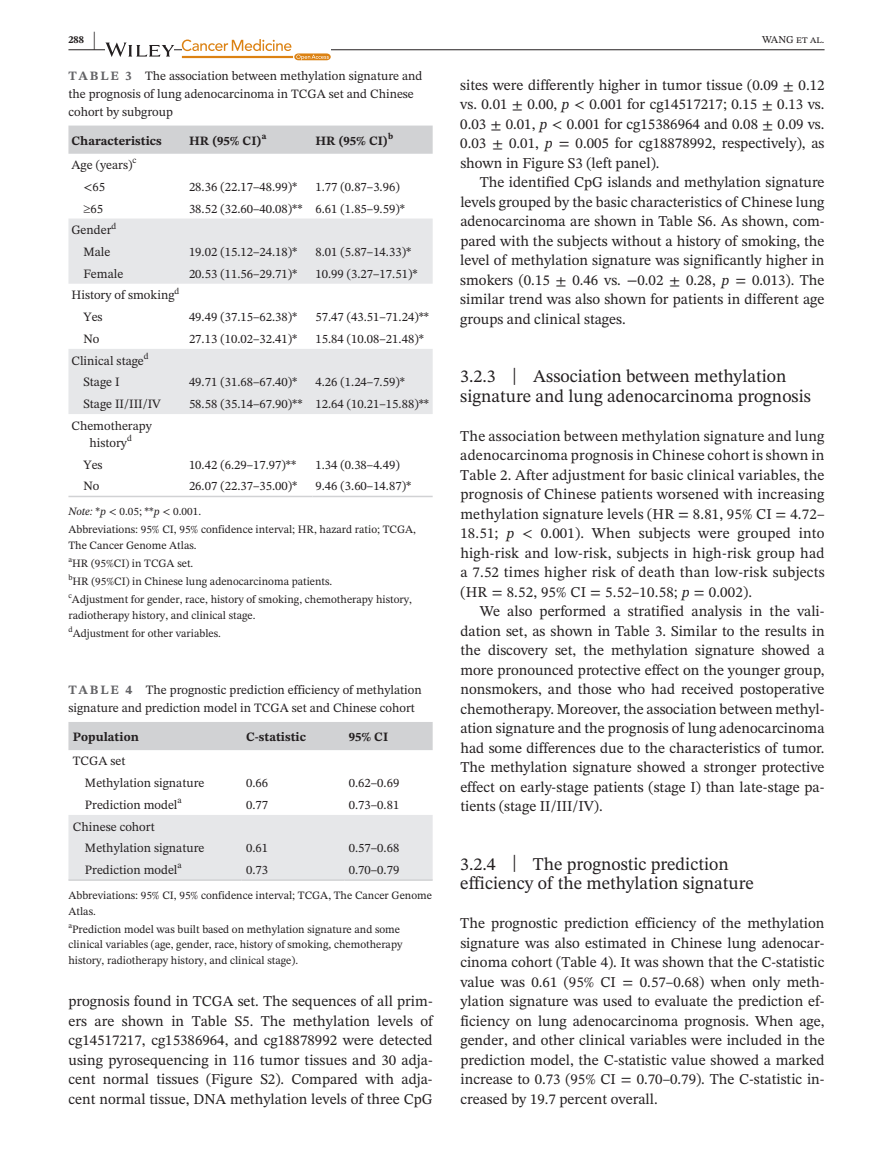
<style>
.page{position:relative;width:893px;height:1174px;background:#fff}
.page>*{position:absolute;margin:0;border:0;box-sizing:border-box;transform-origin:0 0}
.t1{font:18px/19.5px "STIX Two Text";color:#231f20}
.t2{font:15px/19.5px "STIX Two Text";color:#231f20;text-align:justify}
.t3{font:12.75px/21.8px "STIX Two Text";color:#231f20}
.t4{font:700 12.75px "STIX Two Text";color:#231f20}
.t5{font:11.25px/15.8px "STIX Two Text";color:#231f20}
.t6{font:10.5px "STIX Two Text";color:#231f20}
.t7{font:700 10.5px "STIX Two Text";color:#231f20}
.t8{font:8.85px "STIX Two Text";color:#231f20}
.t9{font:7.8px "STIX Two Text";color:#231f20}
.s1{font-size:21px}
.s2{font-weight:700;color:#636366}
.s3{font-style:italic}
.s4{font-size:23.7px}
</style>
<div class="page">
<hr style="left:68px;top:49px;width:756px;height:1px;background:#231f20">
<svg style="left:105px;top:43px;width:69px;height:14px"></svg>
<svg style="left:182px;top:39px;width:149px;height:21px"></svg>
<div style="left:68px;top:126px;width:365px;height:28px;background:#d1d2d4"></div>
<svg style="left:68px;top:218px;width:365px;height:196px;fill:#e6e7e9"></svg>
<hr style="left:68px;top:496px;width:118px;height:1px;background:#d1d2d4">
<hr style="left:186px;top:496px;width:126px;height:1px;background:#d1d2d4">
<hr style="left:312px;top:496px;width:121px;height:1px;background:#d1d2d4">
<div style="left:68px;top:722px;width:365px;height:28px;background:#d1d2d4"></div>
<div style="left:68px;top:815px;width:365px;height:64px;background:#e6e7e9"></div>
<hr style="left:68px;top:879px;width:174px;height:2px;background:#d1d2d4">
<hr style="left:242px;top:879px;width:102px;height:2px;background:#d1d2d4">
<hr style="left:344px;top:879px;width:89px;height:2px;background:#d1d2d4">
<p class="t7" style="left:68px;top:32px;width:29px">288 <span class="s1">|</span></p>
<p class="t6" style="left:762px;top:32px;width:64px">WANG et al.</p>
<p class="t3" style="left:68px;top:66px;width:356px;line-height:18px"><span class="s2">TABLE 3</span> The association between methylation signature and the prognosis of lung adenocarcinoma in TCGA set and Chinese cohort by subgroup</p>
<p class="t4" style="left:71px;top:131px;width:92px">Characteristics</p>
<p class="t4" style="left:189px;top:131px;width:79px">HR (95% CI)<sup>a</sup></p>
<p class="t4" style="left:315px;top:131px;width:79px">HR (95% CI)<sup>b</sup></p>
<p class="t3" style="left:71px;top:154px;width:63px">Age (years)</p>
<p class="t8" style="left:133px;top:154px;width:5px">c</p>
<p class="t3" style="left:83px;top:176px;width:23px">&lt;65</p>
<p class="t3" style="left:189px;top:176px;width:110px">28.36 (22.17–48.99)*</p>
<p class="t3" style="left:315px;top:176px;width:86px">1.77 (0.87–3.96)</p>
<p class="t3" style="left:83px;top:197px;width:21px">≥65</p>
<p class="t3" style="left:189px;top:197px;width:217px">38.52 (32.60–40.08)** 6.61 (1.85–9.59)*</p>
<p class="t3" style="left:71px;top:219px;width:46px;text-align:center">Gender<sup>d<br></sup>Male</p>
<p class="t3" style="left:189px;top:241px;width:110px">19.02 (15.12–24.18)*</p>
<p class="t3" style="left:315px;top:241px;width:97px">8.01 (5.87–14.33)*</p>
<p class="t3" style="left:83px;top:262px;width:41px">Female</p>
<p class="t3" style="left:189px;top:262px;width:110px">20.53 (11.56–29.71)*</p>
<p class="t3" style="left:315px;top:262px;width:104px">10.99 (3.27–17.51)*</p>
<p class="t3" style="left:83px;top:284px;width:97px;text-indent:-12px">History of smoking<sup>d<br></sup>Yes</p>
<p class="t3" style="left:189px;top:306px;width:110px">49.49 (37.15–62.38)*</p>
<p class="t3" style="left:315px;top:306px;width:115px">57.47 (43.51–71.24)**</p>
<p class="t3" style="left:83px;top:328px;width:18px">No</p>
<p class="t3" style="left:189px;top:328px;width:110px">27.13 (10.02–32.41)*</p>
<p class="t3" style="left:315px;top:328px;width:110px">15.84 (10.08–21.48)*</p>
<p class="t3" style="left:83px;top:349px;width:67px;text-indent:-12px">Clinical stage<sup>d<br></sup>Stage I</p>
<p class="t3" style="left:189px;top:371px;width:110px">49.71 (31.68–67.40)*</p>
<p class="t3" style="left:315px;top:371px;width:91px">4.26 (1.24–7.59)*</p>
<p class="t3" style="left:83px;top:393px;width:79px">Stage II/III/IV</p>
<p class="t3" style="left:189px;top:393px;width:242px">58.58 (35.14–67.90)** 12.64 (10.21–15.88)**</p>
<p class="t3" style="left:71px;top:417px;width:82px;line-height:17.2px;text-align:center">Chemotherapy history<sup>d</sup></p>
<p class="t3" style="left:83px;top:453px;width:21px">Yes</p>
<p class="t3" style="left:189px;top:453px;width:109px">10.42 (6.29–17.97)**</p>
<p class="t3" style="left:315px;top:453px;width:86px">1.34 (0.38–4.49)</p>
<p class="t3" style="left:83px;top:475px;width:18px">No</p>
<p class="t3" style="left:189px;top:475px;width:110px">26.07 (22.37–35.00)*</p>
<p class="t3" style="left:315px;top:475px;width:97px">9.46 (3.60–14.87)*</p>
<p class="t5" style="left:68px;top:502px;width:349px;line-height:18px"><span class="s3">Note:</span> *<span class="s3">p</span> &lt; 0.05; **<span class="s3">p</span> &lt; 0.001.<br>Abbreviations: 95% CI, 95% confidence interval; HR, hazard ratio; TCGA,</p>
<p class="t5" style="left:68px;top:537px;width:130px">The Cancer Genome Atlas.</p>
<p class="t9" style="left:68px;top:554px;width:5px">a</p>
<p class="t5" style="left:72px;top:555px;width:123px">HR (95%CI) in TCGA set.</p>
<p class="t9" style="left:68px;top:572px;width:6px">b</p>
<p class="t5" style="left:73px;top:573px;width:261px">HR (95%CI) in Chinese lung adenocarcinoma patients.</p>
<p class="t9" style="left:68px;top:590px;width:5px">c</p>
<p class="t5" style="left:68px;top:591px;width:345px;text-indent:4px">Adjustment for gender, race, history of smoking, chemotherapy history, radiotherapy history, and clinical stage.</p>
<p class="t9" style="left:68px;top:623px;width:6px">d</p>
<p class="t5" style="left:73px;top:625px;width:150px">Adjustment for other variables.</p>
<p class="t3" style="left:68px;top:681px;width:355px;line-height:18px"><span class="s2">TABLE 4</span> The prognostic prediction efficiency of methylation signature and prediction model in TCGA set and Chinese cohort</p>
<p class="t4" style="left:73px;top:727px;width:67px">Population</p>
<p class="t4" style="left:246px;top:727px;width:62px">C-statistic</p>
<p class="t4" style="left:349px;top:727px;width:41px">95% CI</p>
<p class="t3" style="left:85px;top:750px;width:121px;text-indent:-12px">TCGA set<br>Methylation signature</p>
<p class="t3" style="left:246px;top:772px;width:24px">0.66</p>
<p class="t3" style="left:349px;top:772px;width:52px">0.62–0.69</p>
<p class="t3" style="left:85px;top:793px;width:98px">Prediction model<sup>a</sup></p>
<p class="t3" style="left:246px;top:793px;width:24px">0.77</p>
<p class="t3" style="left:349px;top:793px;width:52px">0.73–0.81</p>
<p class="t3" style="left:85px;top:815px;width:121px;text-indent:-12px">Chinese cohort<br>Methylation signature</p>
<p class="t3" style="left:246px;top:837px;width:24px">0.61</p>
<p class="t3" style="left:349px;top:837px;width:52px">0.57–0.68</p>
<p class="t3" style="left:85px;top:859px;width:98px">Prediction model<sup>a</sup></p>
<p class="t3" style="left:246px;top:859px;width:24px">0.73</p>
<p class="t3" style="left:349px;top:859px;width:52px">0.70–0.79</p>
<p class="t5" style="left:68px;top:887px;width:365px">Abbreviations: 95% CI, 95% confidence interval; TCGA, The Cancer Genome<br>Atlas.</p>
<p class="t9" style="left:68px;top:919px;width:5px">a</p>
<p class="t5" style="left:68px;top:921px;width:336px;text-indent:4px">Prediction model was built based on methylation signature and some clinical variables (age, gender, race, history of smoking, chemotherapy history, radiotherapy history, and clinical stage).</p>
<p class="t2" style="left:68px;top:991px;width:366px">prognosis found in TCGA set. The sequences of all prim&shy;ers are shown in Table S5. The methylation levels of cg14517217, cg15386964, and cg18878992 were detected using pyrosequencing in 116 tumor tissues and 30 adja&shy;cent normal tissues (Figure S2). Compared with adja&shy;cent normal tissue, DNA methylation levels of three CpG</p>
<p class="t2" style="left:460px;top:75px;width:366px">sites were differently higher in tumor tissue (0.09 ± 0.12 vs. 0.01 ± 0.00, <span class="s3">p</span> &lt; 0.001 for cg14517217; 0.15 ± 0.13 vs.<br>0.03 ± 0.01, <span class="s3">p</span> &lt; 0.001 for cg15386964 and 0.08 ± 0.09 vs.<br>0.03 ± 0.01, <span class="s3">p</span> = 0.005 for cg18878992, respectively), as shown in Figure S3 (left panel).</p>
<p class="t2" style="left:460px;top:172px;width:366px;text-indent:20px">The identified CpG islands and methylation signature levels grouped by the basic characteristics of Chinese lung adenocarcinoma are shown in Table S6. As shown, com&shy;pared with the subjects without a history of smoking, the level of methylation signature was significantly higher in smokers (0.15 ± 0.46 vs. −0.02 ± 0.28, <span class="s3">p</span> = 0.013). The similar trend was also shown for patients in different age groups and clinical stages.</p>
<p class="t1" style="left:460px;top:366px;width:352px">3.2.3 <span class="s4">|</span> Association between methylation signature and lung adenocarcinoma prognosis</p>
<p class="t2" style="left:460px;top:426px;width:366px">The association between methylation signature and lung adenocarcinoma prognosis in Chinese cohort is shown in Table 2. After adjustment for basic clinical variables, the prognosis of Chinese patients worsened with increasing methylation signature levels (HR = 8.81, 95% CI = 4.72– 18.51; <span class="s3">p</span> &lt; 0.001). When subjects were grouped into high-risk and low-risk, subjects in high-risk group had a 7.52 times higher risk of death than low-risk subjects (HR = 8.52, 95% CI = 5.52–10.58; <span class="s3">p</span> = 0.002).</p>
<p class="t2" style="left:460px;top:601px;width:366px;text-indent:20px">We also performed a stratified analysis in the vali&shy;dation set, as shown in Table 3. Similar to the results in the discovery set, the methylation signature showed a more pronounced protective effect on the younger group, nonsmokers, and those who had received postoperative chemotherapy. Moreover, the association between methyl&shy;ation signature and the prognosis of lung adenocarcinoma had some differences due to the characteristics of tumor.<br>The methylation signature showed a stronger protective effect on early-stage patients (stage I) than late-stage pa&shy;tients (stage II/III/IV).</p>
<p class="t1" style="left:460px;top:854px;width:295px">3.2.4 <span class="s4">|</span> The prognostic prediction efficiency of the methylation signature</p>
<p class="t2" style="left:460px;top:913px;width:366px">The prognostic prediction efficiency of the methylation signature was also estimated in Chinese lung adenocar&shy;cinoma cohort (Table 4). It was shown that the C-statistic value was 0.61 (95% CI = 0.57–0.68) when only meth&shy;ylation signature was used to evaluate the prediction ef&shy;ficiency on lung adenocarcinoma prognosis. When age, gender, and other clinical variables were included in the prediction model, the C-statistic value showed a marked increase to 0.73 (95% CI = 0.70–0.79). The C-statistic in&shy;creased by 19.7 percent overall.</p>
</div>
